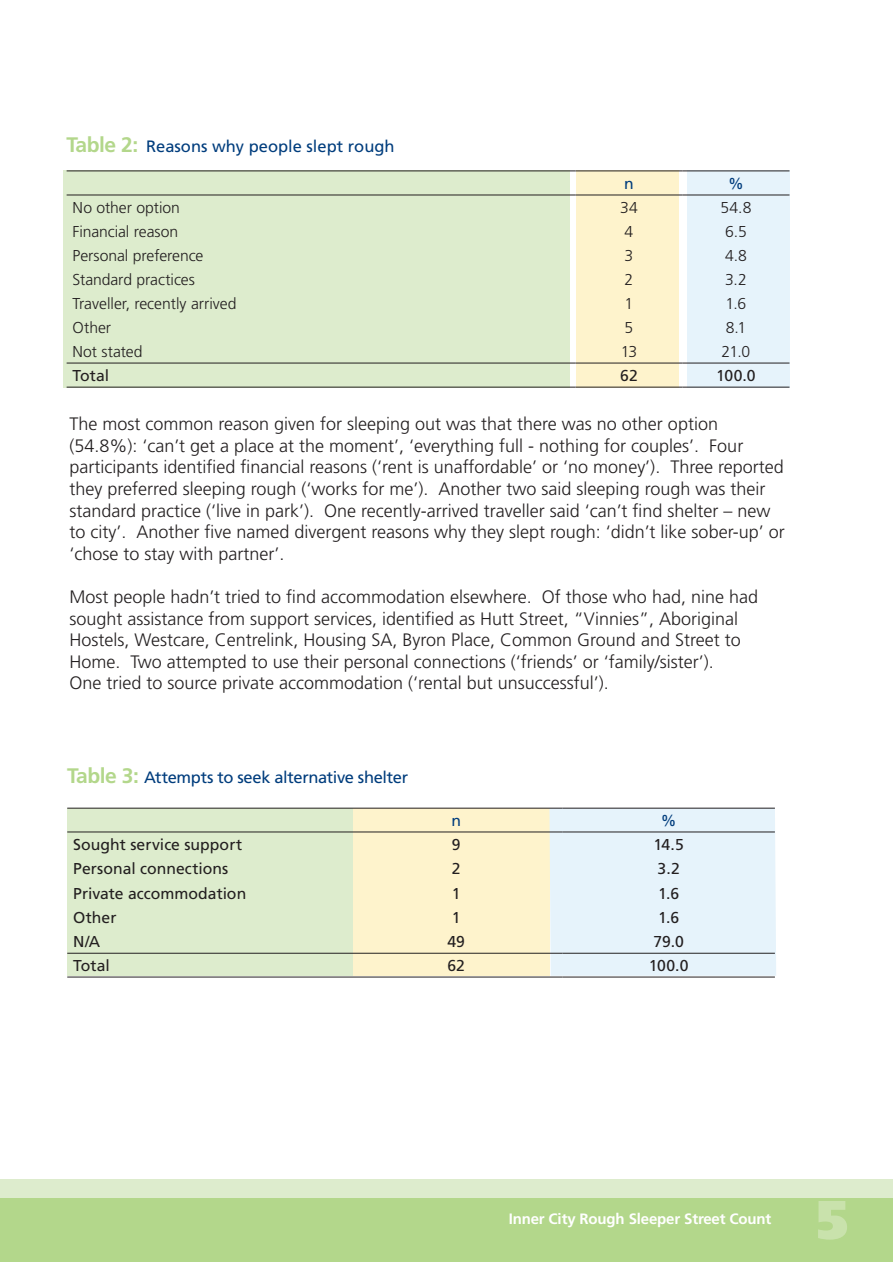
<style>
.page{position:relative;width:893px;height:1263px;background:#fff}
.page>*{position:absolute;margin:0;border:0;box-sizing:border-box;transform-origin:0 0}
.t1{font:900 54.45px "Frutiger LT Std";color:#c9e2ac}
.t2{font:300 18px/21.6px "Frutiger LT Std";color:#231f20}
.t3{font:16.5px "Frutiger LT Std";letter-spacing:-.015em;color:#013d7d}
.t4{font:300 15.75px "Frutiger LT Std";letter-spacing:-.005em;color:#231f20}
.t5{font:15.75px "Frutiger LT Std";color:#231f20}
.t6{font:15.75px "Frutiger LT Std";color:#013d7d}
.t7{font:700 15px "Frutiger LT Std";letter-spacing:-.01em;color:#fff}
.s1{font-weight:700;font-size:21px;color:#b3d78b}
</style>
<div class="page">
<div style="left:0;top:1179px;width:893px;height:34px;background:#ddeccd"></div>
<div style="left:0;top:1198px;width:893px;height:64px;background:#b3d78b"></div>
<div style="left:687px;top:171px;width:102px;height:217px;background:#e6f3fb"></div>
<div style="left:64px;top:171px;width:506px;height:217px;background:#ddeccd"></div>
<div style="left:576px;top:171px;width:102px;height:217px;background:#fef3cc"></div>
<div style="left:67px;top:808px;width:286px;height:168px;background:#ddeccd"></div>
<div style="left:353px;top:808px;width:196px;height:168px;background:#fef3cc"></div>
<div style="left:549px;top:809px;width:227px;height:167px;background:#e6f3fb"></div>
<hr style="left:67px;top:171px;width:508px;height:1px;background:#231f20">
<hr style="left:575px;top:171px;width:107px;height:1px;background:#231f20">
<hr style="left:682px;top:171px;width:107px;height:1px;background:#231f20">
<hr style="left:67px;top:195px;width:508px;height:1px;background:#231f20">
<hr style="left:575px;top:195px;width:107px;height:1px;background:#231f20">
<hr style="left:682px;top:195px;width:107px;height:1px;background:#231f20">
<hr style="left:67px;top:363px;width:508px;height:1px;background:#231f20">
<hr style="left:575px;top:363px;width:107px;height:1px;background:#231f20">
<hr style="left:682px;top:363px;width:107px;height:1px;background:#231f20">
<hr style="left:67px;top:387px;width:508px;height:1px;background:#231f20">
<hr style="left:575px;top:387px;width:107px;height:1px;background:#231f20">
<hr style="left:682px;top:387px;width:107px;height:1px;background:#231f20">
<hr style="left:67px;top:808px;width:283px;height:1px;background:#231f20">
<hr style="left:350px;top:808px;width:212px;height:1px;background:#231f20">
<hr style="left:562px;top:808px;width:213px;height:1px;background:#231f20">
<hr style="left:67px;top:832px;width:283px;height:1px;background:#231f20">
<hr style="left:350px;top:832px;width:212px;height:1px;background:#231f20">
<hr style="left:562px;top:832px;width:213px;height:1px;background:#231f20">
<hr style="left:67px;top:953px;width:283px;height:1px;background:#231f20">
<hr style="left:350px;top:953px;width:212px;height:1px;background:#231f20">
<hr style="left:562px;top:953px;width:213px;height:1px;background:#231f20">
<hr style="left:67px;top:977px;width:283px;height:1px;background:#231f20">
<hr style="left:350px;top:977px;width:212px;height:1px;background:#231f20">
<hr style="left:562px;top:977px;width:213px;height:1px;background:#231f20">
<p class="t3" style="left:67px;top:137px;width:329px"><span class="s1">Table 2:</span> Reasons why people slept rough</p>
<p class="t6" style="left:624px;top:174px;width:11px">n</p>
<p class="t6" style="left:728px;top:174px;width:17px">%</p>
<p class="t4" style="left:73px;top:198px;width:109px">No other option</p>
<p class="t4" style="left:620px;top:198px;width:19px">34</p>
<p class="t4" style="left:720px;top:198px;width:32px">54.8</p>
<p class="t4" style="left:73px;top:223px;width:107px">Financial reason</p>
<p class="t4" style="left:625px;top:223px;width:10px">4</p>
<p class="t4" style="left:725px;top:223px;width:23px">6.5</p>
<p class="t4" style="left:73px;top:246px;width:132px">Personal preference</p>
<p class="t4" style="left:625px;top:246px;width:10px">3</p>
<p class="t4" style="left:725px;top:246px;width:23px">4.8</p>
<p class="t4" style="left:73px;top:270px;width:124px">Standard practices</p>
<p class="t4" style="left:625px;top:270px;width:10px">2</p>
<p class="t4" style="left:725px;top:270px;width:23px">3.2</p>
<p class="t4" style="left:73px;top:294px;width:165px">Traveller, recently arrived</p>
<p class="t4" style="left:625px;top:294px;width:10px">1</p>
<p class="t4" style="left:726px;top:294px;width:22px">1.6</p>
<p class="t4" style="left:73px;top:318px;width:40px">Other</p>
<p class="t4" style="left:625px;top:318px;width:10px">5</p>
<p class="t4" style="left:726px;top:318px;width:22px">8.1</p>
<p class="t4" style="left:73px;top:342px;width:71px">Not stated</p>
<p class="t4" style="left:621px;top:342px;width:18px">13</p>
<p class="t4" style="left:722px;top:342px;width:30px">21.0</p>
<p class="t5" style="left:73px;top:366px;width:38px">Total</p>
<p class="t5" style="left:620px;top:366px;width:19px">62</p>
<p class="t5" style="left:716px;top:366px;width:41px">100.0</p>
<p class="t2" style="left:69px;top:413px;width:717px">The most common reason given for sleeping out was that there was no other option (54.8%): ‘can’t get a place at the moment’, ‘everything full - nothing for couples’. Four participants identified financial reasons (‘rent is unaffordable’ or ‘no money’). Three reported they preferred sleeping rough (‘works for me’). Another two said sleeping rough was their standard practice (‘live in park’). One recently-arrived traveller said ‘can’t find shelter – new to city’. Another five named divergent reasons why they slept rough: ‘didn’t like sober-up’ or ‘chose to stay with partner’.</p>
<p class="t2" style="left:69px;top:586px;width:690px">Most people hadn’t tried to find accommodation elsewhere. Of those who had, nine had sought assistance from support services, identified as Hutt Street, “Vinnies”, Aboriginal Hostels, Westcare, Centrelink, Housing SA, Byron Place, Common Ground and Street to Home. Two attempted to use their personal connections (‘friends’ or ‘family/sister’).<br>One tried to source private accommodation (‘rental but unsuccessful’).</p>
<p class="t3" style="left:67px;top:768px;width:342px"><span class="s1">Table 3:</span> Attempts to seek alternative shelter</p>
<p class="t6" style="left:451px;top:811px;width:11px">n</p>
<p class="t6" style="left:661px;top:811px;width:17px">%</p>
<p class="t5" style="left:73px;top:835px;width:170px">Sought service support</p>
<p class="t5" style="left:452px;top:835px;width:10px">9</p>
<p class="t5" style="left:653px;top:835px;width:32px">14.5</p>
<p class="t5" style="left:73px;top:859px;width:157px">Personal connections</p>
<p class="t5" style="left:452px;top:859px;width:10px">2</p>
<p class="t5" style="left:657px;top:859px;width:24px">3.2</p>
<p class="t5" style="left:73px;top:885px;width:175px">Private accommodation</p>
<p class="t5" style="left:452px;top:885px;width:10px">1</p>
<p class="t5" style="left:658px;top:885px;width:23px">1.6</p>
<p class="t5" style="left:73px;top:908px;width:45px">Other</p>
<p class="t5" style="left:452px;top:908px;width:10px">1</p>
<p class="t5" style="left:658px;top:908px;width:23px">1.6</p>
<p class="t5" style="left:73px;top:932px;width:29px">N/A</p>
<p class="t5" style="left:447px;top:932px;width:19px">49</p>
<p class="t5" style="left:653px;top:932px;width:32px">79.0</p>
<p class="t5" style="left:73px;top:956px;width:38px">Total</p>
<p class="t5" style="left:447px;top:956px;width:19px">62</p>
<p class="t5" style="left:649px;top:956px;width:41px">100.0</p>
<p class="t7" style="left:509px;top:1210px;width:264px">Inner City Rough Sleeper Street Count</p>
<h1 class="t1" style="left:816px;top:1187px;width:34px">5</h1>
</div>
